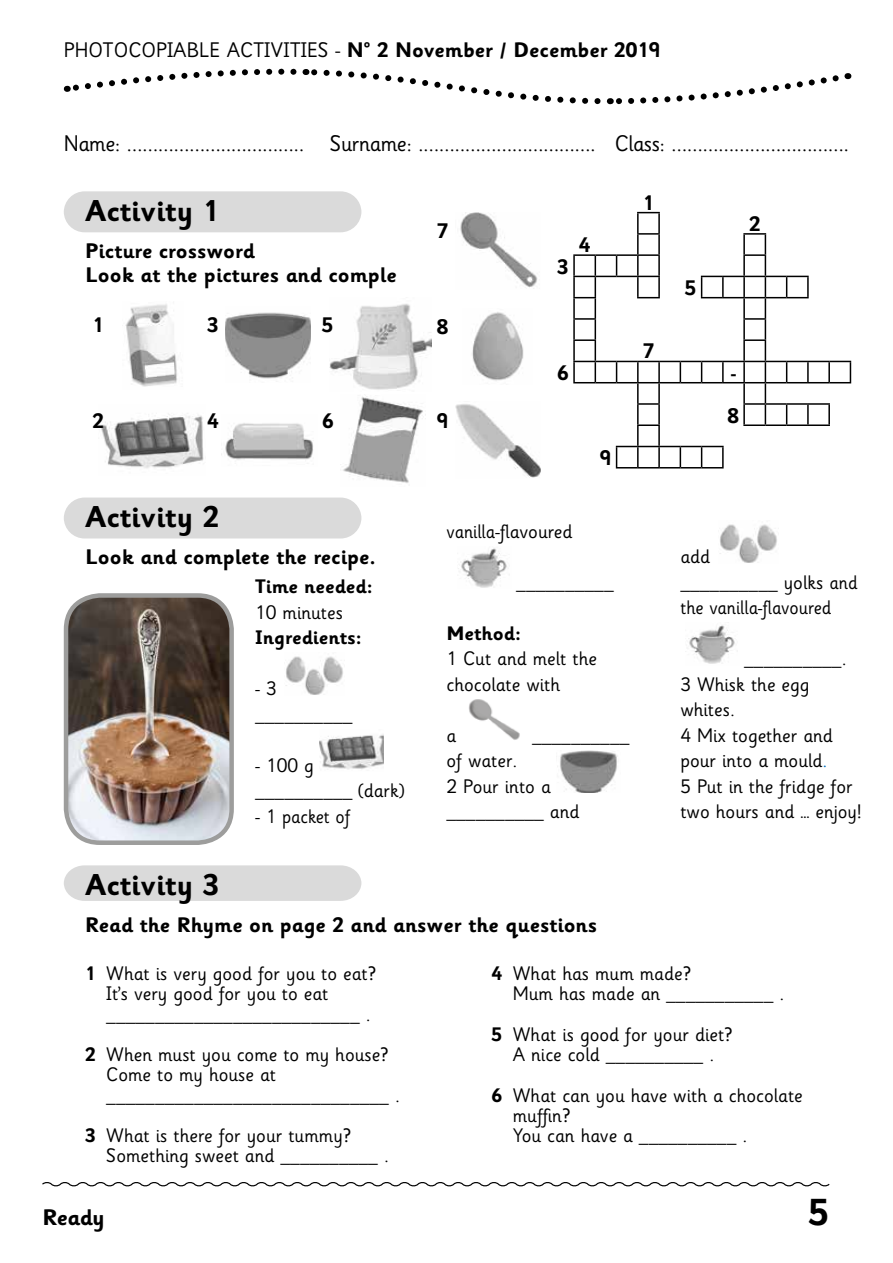
<style>
.page{position:relative;width:893px;height:1263px;background:#fff}
.page>*{position:absolute;margin:0;border:0;box-sizing:border-box;transform-origin:0 0}
.t1{font:700 37.5px "Sassoon Infant";color:#000}
.t2{font:700 30px "Sassoon Infant";color:#000}
.t3{font:22.5px "Sassoon Infant";letter-spacing:-.02em;color:#000}
.t4{font:700 22.5px "Sassoon Infant";letter-spacing:-.02em;color:#000}
.t5{font:700 21px/24px "Sassoon Infant";color:#000}
.t6{font:21px "Sassoon Infant";color:#000}
.t7{font:19.5px/25.5px "Sassoon Infant";color:#000}
.t8{font:700 19.5px "Sassoon Infant";color:#000}
.t9{font:19.5px "Sassoon Infant";color:#000;scale:.95 1}
.s1{font-weight:700}
.s2{color:#0070c0}
</style>
<div class="page">
<svg style="left:42px;top:1182px;width:788px;height:5px"></svg>
<div style="left:64px;top:191px;width:297px;height:41px;background:#dadada;border-radius:20px"></div>
<div style="left:64px;top:865px;width:297px;height:36px;background:#dadada"></div>
<div style="left:64px;top:497px;width:297px;height:41px;background:#dadada;border-radius:20px"></div>
<img style="left:66px;top:598px;width:163px;height:245px">
<div style="left:64px;top:593px;width:170px;height:252px;border:4px solid #9d9d9c;border-radius:34px"></div>
<img style="left:285px;top:656px;width:58px;height:39px">
<img style="left:320px;top:734px;width:64px;height:36px">
<img style="left:125px;top:304px;width:52px;height:83px">
<img style="left:225px;top:312px;width:85px;height:67px">
<img style="left:330px;top:304px;width:102px;height:86px">
<img style="left:460px;top:213px;width:78px;height:76px">
<img style="left:100px;top:413px;width:104px;height:56px">
<img style="left:221px;top:423px;width:92px;height:37px">
<img style="left:340px;top:396px;width:83px;height:87px">
<img style="left:472px;top:312px;width:52px;height:69px">
<img style="left:455px;top:404px;width:85px;height:74px">
<img style="left:458px;top:548px;width:49px;height:40px">
<img style="left:469px;top:699px;width:51px;height:41px">
<img style="left:557px;top:750px;width:61px;height:43px">
<img style="left:719px;top:524px;width:58px;height:39px">
<img style="left:688px;top:625px;width:47px;height:39px">
<svg style="left:610px;top:73px;width:238px;height:32px"></svg>
<svg style="left:66px;top:68px;width:535px;height:37px"></svg>
<svg style="left:637px;top:212px;width:23px;height:1px"></svg>
<hr style="left:637px;top:213px;width:2px;height:20px;background:#000">
<hr style="left:658px;top:213px;width:2px;height:20px;background:#000">
<hr style="left:637px;top:233px;width:23px;height:2px;background:#000">
<hr style="left:743px;top:233px;width:23px;height:2px;background:#000">
<hr style="left:637px;top:424px;width:23px;height:2px;background:#000">
<hr style="left:637px;top:426px;width:2px;height:20px;background:#000">
<hr style="left:658px;top:426px;width:2px;height:20px;background:#000">
<hr style="left:743px;top:424px;width:22px;height:2px;background:#000">
<hr style="left:765px;top:424px;width:22px;height:2px;background:#000">
<hr style="left:787px;top:424px;width:21px;height:2px;background:#000">
<hr style="left:808px;top:424px;width:22px;height:2px;background:#000">
<svg style="left:573px;top:235px;width:278px;height:189px"></svg>
<svg style="left:616px;top:446px;width:108px;height:22px"></svg>
<p class="t6" style="left:64px;top:38px;width:598px">PHOTOCOPIABLE ACTIVITIES - <span class="s1">Nº 2 November / December 2019</span></p>
<p class="t3" style="left:64px;top:130px;width:787px">Name: .................................. Surname: .................................. Class: ..................................</p>
<h2 class="t2" style="left:85px;top:193px;width:136px">Activity 1</h2>
<p class="t5" style="left:85px;top:239px;width:313px">Picture crossword<br>Look at the pictures and comple</p>
<p class="t5" style="left:92px;top:313px;width:13px">1</p>
<p class="t5" style="left:207px;top:313px;width:13px">3</p>
<p class="t5" style="left:322px;top:313px;width:13px">5</p>
<p class="t5" style="left:92px;top:409px;width:13px">2</p>
<p class="t5" style="left:207px;top:409px;width:13px">4</p>
<p class="t5" style="left:322px;top:409px;width:13px">6</p>
<h2 class="t2" style="left:85px;top:499px;width:136px">Activity 2</h2>
<p class="t5" style="left:85px;top:545px;width:292px">Look and complete the recipe.</p>
<p class="t8" style="left:255px;top:575px;width:119px">Time needed:</p>
<p class="t7" style="left:255px;top:600px;width:89px">10 minutes</p>
<p class="t8" style="left:255px;top:626px;width:108px">Ingredients:</p>
<p class="t7" style="left:255px;top:676px;width:99px">- 3 __________</p>
<p class="t7" style="left:255px;top:753px;width:150px">- 100 g __________ (dark)</p>
<p class="t7" style="left:255px;top:804px;width:97px">- 1 packet of</p>
<p class="t5" style="left:437px;top:220px;width:13px">7</p>
<p class="t5" style="left:437px;top:315px;width:13px">8</p>
<p class="t5" style="left:437px;top:409px;width:13px">9</p>
<p class="t5" style="left:557px;top:255px;width:13px">3</p>
<p class="t5" style="left:579px;top:233px;width:13px">4</p>
<p class="t5" style="left:557px;top:361px;width:13px">6</p>
<p class="t5" style="left:600px;top:446px;width:13px">9</p>
<p class="t5" style="left:643px;top:191px;width:13px">1</p>
<p class="t5" style="left:643px;top:340px;width:13px">7</p>
<p class="t9" style="left:446px;top:519px;width:134px">vanilla-flavoured</p>
<p class="t7" style="left:516px;top:570px;width:99px">__________</p>
<p class="t8" style="left:446px;top:621px;width:76px">Method:</p>
<p class="t7" style="left:446px;top:646px;width:152px">1 Cut and melt the chocolate with</p>
<p class="t7" style="left:446px;top:723px;width:11px">a</p>
<p class="t7" style="left:532px;top:723px;width:99px">__________</p>
<p class="t7" style="left:446px;top:748px;width:135px">of water.<br>2 Pour into a __________ and</p>
<h2 class="t2" style="left:85px;top:866px;width:136px">Activity 3</h2>
<p class="t5" style="left:85px;top:913px;width:513px">Read the Rhyme on page 2 and answer the questions</p>
<p class="t5" style="left:685px;top:276px;width:13px">5</p>
<p class="t5" style="left:749px;top:212px;width:13px">2</p>
<p class="t5" style="left:727px;top:352px;width:13px;line-height:42.6px">-<br>8</p>
<p class="t7" style="left:680px;top:544px;width:179px">add<br>__________ yolks and the vanilla-flavoured</p>
<p class="t7" style="left:680px;top:646px;width:183px;text-indent:64px">__________.<br>3 Whisk the egg whites.<br>4 Mix together and pour into a mould<span class="s2">.<br></span>5 Put in the fridge for two hours and … enjoy!</p>
<p class="t7" style="left:106px;top:964px;width:272px;line-height:20.2px;text-indent:-21px"><span class="s1">1</span> What is very good for you to eat?<br>It’s very good for you to eat __________________________ .</p>
<p class="t7" style="left:106px;top:1045px;width:295px;line-height:20.2px;text-indent:-21px"><span class="s1">2</span> When must you come to my house?<br>Come to my house at _____________________________ .</p>
<p class="t7" style="left:106px;top:1126px;width:284px;line-height:20.2px;text-indent:-21px"><span class="s1">3</span> What is there for your tummy?<br>Something sweet and __________ .</p>
<p class="t4" style="left:43px;top:1203px;width:64px">Ready</p>
<p class="t7" style="left:513px;top:964px;width:273px;line-height:20.2px;text-indent:-21px"><span class="s1">4</span> What has mum made?<br>Mum has made an ___________ .</p>
<p class="t7" style="left:492px;top:1024px;width:243px;line-height:20.2px;text-align:center"><span class="s1">5</span> What is good for your diet?<br>A nice cold __________ .</p>
<p class="t7" style="left:513px;top:1085px;width:291px;line-height:20.2px;text-indent:-21px"><span class="s1">6</span> What can you have with a chocolate muffin?<br>You can have a __________ .</p>
<h1 class="t1" style="left:809px;top:1189px;width:22px">5</h1>
</div>
